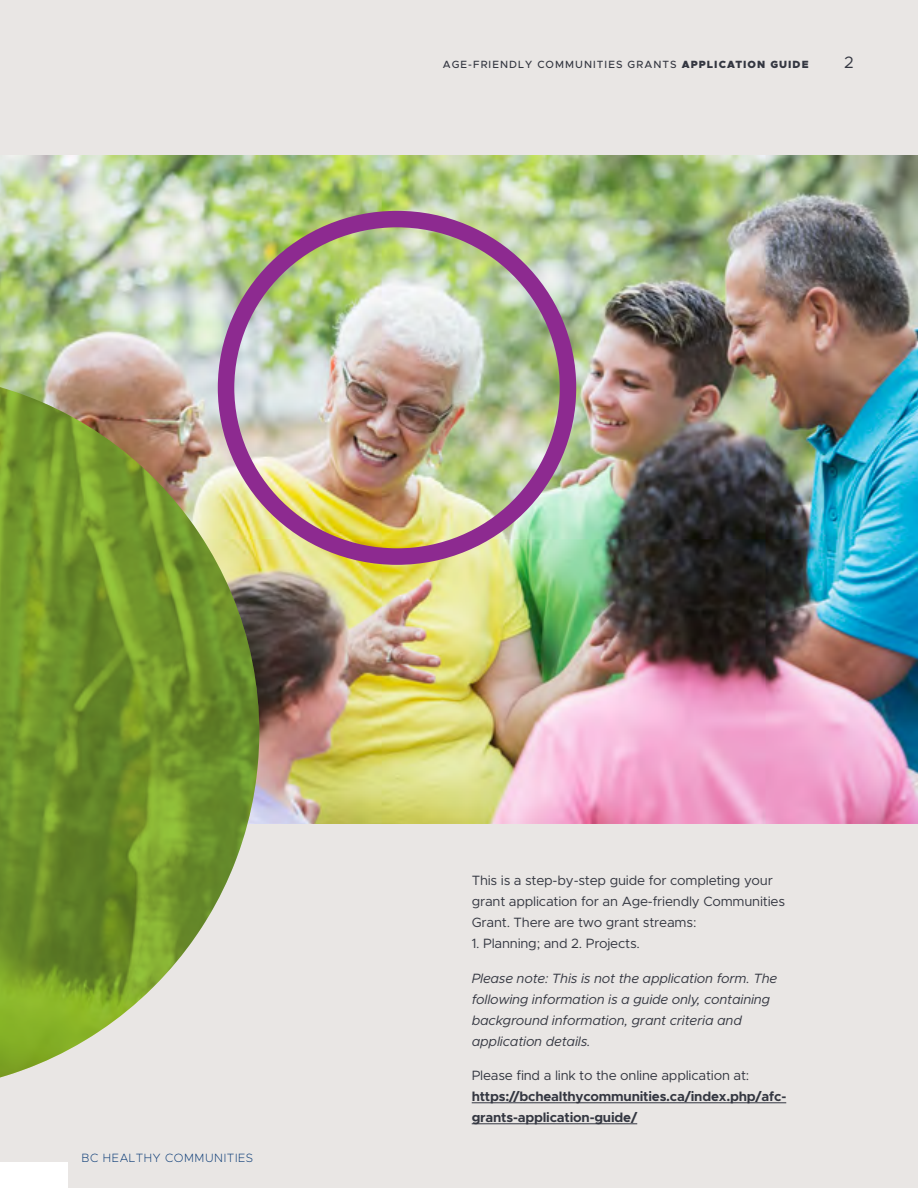
<style>
.page{position:relative;width:918px;height:1188px;background:#e9e6e4}
.page>*{position:absolute;margin:0;border:0;box-sizing:border-box;transform-origin:0 0}
.t1{font:16.5px "Metropolis";color:#343741}
.t2{font:13.5px/21px "Metropolis";letter-spacing:-.015em;color:#343741}
.t3{font:italic 13.5px/21px "Metropolis";letter-spacing:-.015em;color:#343741}
.t4{font:700 13.5px/21px "Metropolis";letter-spacing:-.015em;color:#343741}
.t5{font:200 12px "Metropolis";letter-spacing:.05em;color:#043673}
.t6{font:500 10.5px "Metropolis";letter-spacing:.1em;color:#343741}
.s1{font-weight:900}
</style>
<div class="page">
<img style="left:0;top:156px;width:918px;height:668px">
<svg style="left:0;top:373px;width:260px;height:14px;background:#c4b6a1"></svg>
<img style="left:0;top:387px;width:260px;height:691px">
<div style="left:218px;top:211px;width:358px;height:354px;border:16px solid #8d2a90;border-radius:50%"></div>
<div style="left:0;top:1162px;width:67px;height:26px;background:#fff"></div>
<hr style="left:472px;top:1103px;width:314px;height:1px;background:#343741">
<hr style="left:472px;top:1124px;width:165px;height:1px;background:#343741">
<p class="t6" style="left:443px;top:58px;width:367px">AGE-FRIENDLY COMMUNITIES GRANTS <span class="s1">APPLICATION GUIDE</span></p>
<p class="t1" style="left:844px;top:53px;width:11px">2</p>
<p class="t5" style="left:82px;top:1150px;width:173px">BC HEALTHY COMMUNITIES</p>
<p class="t2" style="left:472px;top:870px;width:315px">This is a step-by-step guide for completing your grant application for an Age-friendly Communities<br>Grant. There are two grant streams:</p>
<p class="t2" style="left:472px;top:933px;width:170px">1. Planning; and 2. Projects.</p>
<p class="t3" style="left:472px;top:967px;width:307px">Please note: This is not the application form. The following information is a guide only, containing background information, grant criteria and application details.</p>
<p class="t2" style="left:472px;top:1065px;width:279px">Please find a link to the online application at:</p>
<p class="t4" style="left:472px;top:1086px;width:316px">https://bchealthycommunities.ca/index.php/afc&shy;grants-application-guide/</p>
</div>
